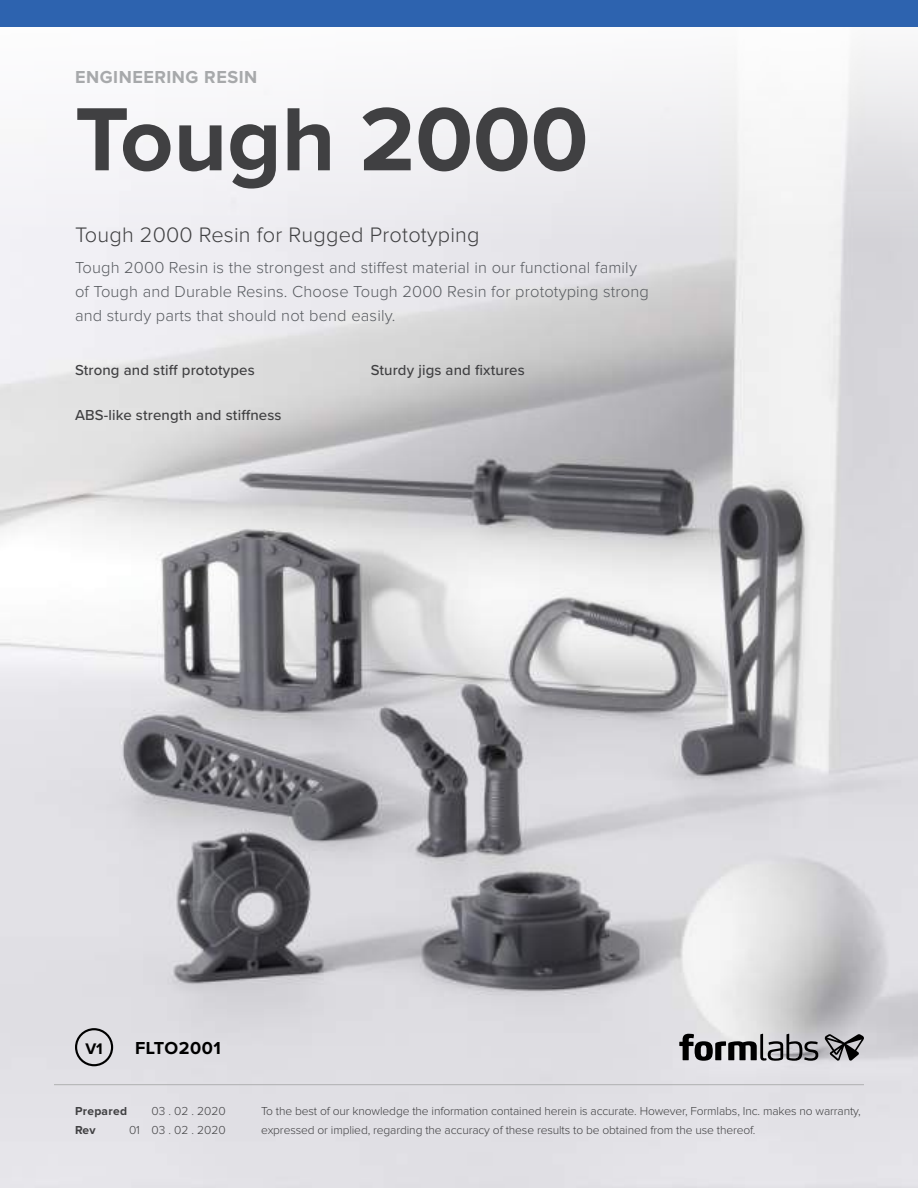
<style>
.page{position:relative;width:918px;height:1188px;background:#fff}
.page>*{position:absolute;margin:0;border:0;box-sizing:border-box;transform-origin:0 0}
.t1{font:700 93px "Proxima Nova";color:#404042}
.t2{font:300 21.75px "Proxima Nova";letter-spacing:.01em;color:#404042}
.t3{font:700 18px "Proxima Nova";letter-spacing:.03em;color:#a7a9ab}
.t4{font:700 18px "Proxima Nova";letter-spacing:.03em;color:#000}
.t5{font:300 16.5px/24px "Proxima Nova";letter-spacing:.01em;color:#595c61}
.t6{font:700 15.9px "Proxima Nova";color:#000}
.t7{font:500 15px "Proxima Nova";letter-spacing:.01em;color:#404042}
.t8{font:300 12px/19.5px "Proxima Nova";letter-spacing:-.01em;color:#404042}
.t9{font:700 12px "Proxima Nova";letter-spacing:.025em;color:#404042}
</style>
<div class="page">
<img style="left:0;top:49px;width:918px;height:1139px">
<hr style="left:54px;top:1084px;width:810px;height:1px;background:#afb0b1">
<svg style="left:75px;top:1028px;width:38px;height:38px"></svg>
<svg style="left:679px;top:1034px;width:139px;height:27px;background:#858587"></svg>
<svg style="left:824px;top:1034px;width:40px;height:27px"></svg>
<div style="left:0;top:0;width:918px;height:27px;background:#2d63af"></div>
<h3 class="t3" style="left:75px;top:69px;width:184px">ENGINEERING RESIN</h3>
<h1 class="t1" style="left:75px;top:97px;width:515px">Tough 2000</h1>
<h2 class="t2" style="left:75px;top:225px;width:406px">Tough 2000 Resin for Rugged Prototyping</h2>
<h3 class="t5" style="left:75px;top:256px;width:575px">Tough 2000 Resin is the strongest and stiffest material in our functional family of Tough and Durable Resins. Choose Tough 2000 Resin for prototyping strong and sturdy parts that should not bend easily.</h3>
<p class="t7" style="left:75px;top:359px;width:181px">Strong and stiff prototypes</p>
<p class="t7" style="left:371px;top:359px;width:156px">Sturdy jigs and fixtures</p>
<p class="t7" style="left:75px;top:404px;width:208px">ABS-like strength and stiffness</p>
<h3 class="t6" style="left:85px;top:1041px;width:19px">V1</h3>
<h3 class="t4" style="left:135px;top:1040px;width:87px">FLTO2001</h3>
<p class="t9" style="left:75px;top:1105px;width:54px">Prepared</p>
<p class="t8" style="left:152px;top:1101px;width:76px">03 . 02 . 2020</p>
<p class="t9" style="left:75px;top:1125px;width:22px">Rev</p>
<p class="t8" style="left:129px;top:1121px;width:98px">01 03 . 02 . 2020</p>
<p class="t8" style="left:261px;top:1101px;width:601px">To the best of our knowledge the information contained herein is accurate. However, Formlabs, Inc. makes no warranty, expressed or implied, regarding the accuracy of these results to be obtained from the use thereof.</p>
</div>
